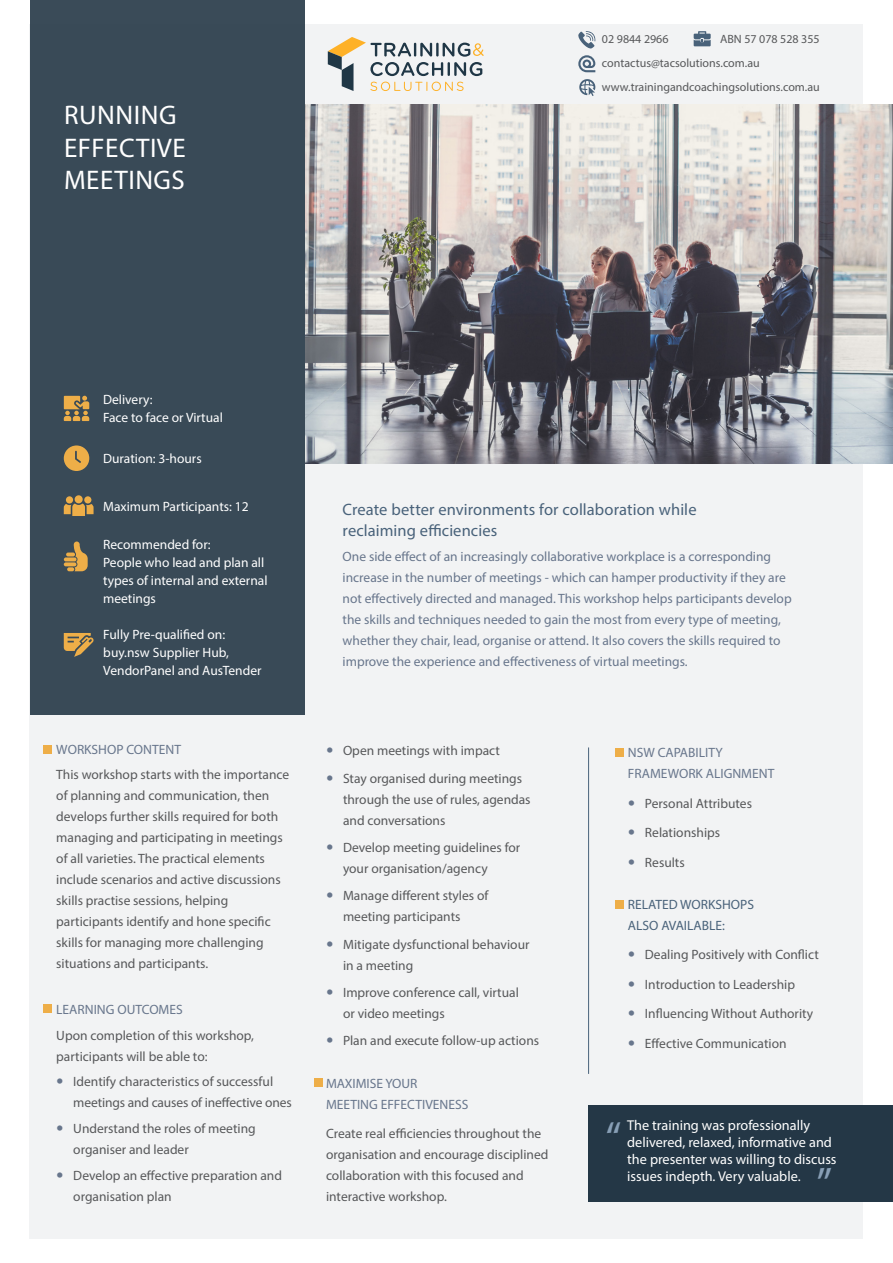
<style>
.page{position:relative;width:893px;height:1263px;background:#fff}
.page>*{position:absolute;margin:0;border:0;box-sizing:border-box;transform-origin:0 0}
._01_Body{font:45px "Myriad Pro";color:#889fb6}
.t1{font:27px/32.4px "Myriad Pro";letter-spacing:.02em;color:#fff}
._02_heading{font:16.5px/21px "Myriad Pro";letter-spacing:.005em;color:#49627a}
.t2{font:14.25px/17.1px "Myriad Pro";color:#fff}
.t3{font:13.5px/21px "Myriad Pro";color:#57585a}
._05_Intro{font:13.5px/21px "Myriad Pro";color:#68768c}
._01_Body-2{font:13.5px/18px "Myriad Pro";color:#fff}
.t4{font:13.5px/21px "Myriad Pro";color:#49627a}
._01_Body-3{font:12px/24px "Myriad Pro";color:#57585a}
</style>
<div class="page">
<div style="left:30px;top:24px;width:833px;height:1215px;background:#f2f3f4"></div>
<img style="left:305px;top:104px;width:588px;height:359px">
<div style="left:30px;top:0;width:275px;height:714px;background:#394a57"></div>
<div style="left:588px;top:1105px;width:305px;height:97px;background:#243746"></div>
<svg style="left:64px;top:496px;width:30px;height:20px"></svg>
<svg style="left:66px;top:541px;width:22px;height:30px"></svg>
<svg style="left:64px;top:445px;width:25px;height:26px"></svg>
<svg style="left:64px;top:396px;width:25px;height:25px"></svg>
<div style="left:44px;top:1004px;width:8px;height:9px;background:#eeae48"></div>
<div style="left:44px;top:745px;width:8px;height:9px;background:#eeae48"></div>
<hr style="left:588px;top:747px;width:1px;height:327px;background:#49627a">
<svg style="left:64px;top:633px;width:30px;height:24px"></svg>
<div style="left:314px;top:1078px;width:8px;height:9px;background:#eeae48"></div>
<div style="left:615px;top:748px;width:9px;height:9px;background:#eeae48"></div>
<div style="left:615px;top:900px;width:9px;height:8px;background:#eeae48"></div>
<svg style="left:579px;top:79px;width:16px;height:17px"></svg>
<svg style="left:578px;top:55px;width:17px;height:17px"></svg>
<svg style="left:578px;top:31px;width:18px;height:18px"></svg>
<svg style="left:694px;top:31px;width:17px;height:15px"></svg>
<svg style="left:328px;top:37px;width:156px;height:54px"></svg>
<p class="t1" style="left:64px;top:99px;width:123px">RUNNING<br>EFFECTIVE<br>MEETINGS</p>
<p class="_01_Body-3" style="left:720px;top:27px;width:101px">ABN 57 078 528 355</p>
<p class="_01_Body-3" style="left:602px;top:27px;width:219px">02 9844 2966 contactus@tacsolutions.com.au www.trainingandcoachingsolutions.com.au</p>
<p class="_01_Body-2" style="left:103px;top:391px;width:121px">Delivery:<br>Face to face or Virtual</p>
<p class="_01_Body-2" style="left:103px;top:449px;width:100px">Duration: 3-hours</p>
<p class="_01_Body-2" style="left:103px;top:497px;width:147px">Maximum Participants: 12</p>
<p class="_01_Body-2" style="left:103px;top:535px;width:166px">Recommended for:<br>People who lead and plan all types of internal and external meetings</p>
<p class="_01_Body-2" style="left:103px;top:625px;width:160px">Fully Pre-qualified on: buy.nsw Supplier Hub,<br>VendorPanel and AusTender</p>
<p class="_05_Intro" style="left:56px;top:738px;width:126px">WORKSHOP CONTENT</p>
<p class="t3" style="left:56px;top:764px;width:234px">This workshop starts with the importance of planning and communication, then develops further skills required for both managing and participating in meetings of all varieties. The practical elements include scenarios and active discussions skills practise sessions, helping participants identify and hone specific skills for managing more challenging situations and participants.</p>
<p class="_05_Intro" style="left:56px;top:999px;width:128px">LEARNING OUTCOMES</p>
<p class="t3" style="left:56px;top:1024px;width:199px">Upon completion of this workshop, participants will be able to:</p>
<p class="t3" style="left:73px;top:1071px;width:220px">Identify characteristics of successful meetings and causes of ineffective ones</p>
<p class="t3" style="left:73px;top:1118px;width:184px">Understand the roles of meeting organiser and leader</p>
<p class="t3" style="left:73px;top:1164px;width:210px">Develop an effective preparation and organisation plan</p>
<p class="_02_heading" style="left:343px;top:498px;width:355px">Create better environments for collaboration while reclaiming efficiencies</p>
<p class="_05_Intro" style="left:343px;top:546px;width:451px">One side effect of an increasingly collaborative workplace is a corresponding increase in the number of meetings - which can hamper productivity if they are not effectively directed and managed. This workshop helps participants develop the skills and techniques needed to gain the most from every type of meeting, whether they chair, lead, organise or attend. It also covers the skills required to improve the experience and effectiveness of virtual meetings.</p>
<p class="t3" style="left:343px;top:740px;width:158px">Open meetings with impact</p>
<p class="t3" style="left:343px;top:767px;width:189px">Stay organised during meetings through the use of rules, agendas and conversations</p>
<p class="t3" style="left:343px;top:837px;width:179px">Develop meeting guidelines for your organisation/agency</p>
<p class="t3" style="left:343px;top:885px;width:147px">Manage different styles of meeting participants</p>
<p class="t3" style="left:343px;top:933px;width:188px">Mitigate dysfunctional behaviour in a meeting</p>
<p class="t3" style="left:343px;top:982px;width:177px">Improve conference call, virtual or video meetings</p>
<p class="t3" style="left:343px;top:1030px;width:198px">Plan and execute follow-up actions</p>
<p class="_05_Intro" style="left:326px;top:1072px;width:144px">MAXIMISE YOUR<br>MEETING EFFECTIVENESS</p>
<p class="t3" style="left:326px;top:1123px;width:224px">Create real efficiencies throughout the organisation and encourage disciplined collaboration with this focused and interactive workshop.</p>
<p class="_05_Intro" style="left:628px;top:742px;width:148px">NSW CAPABILITY<br>FRAMEWORK ALIGNMENT</p>
<p class="t3" style="left:645px;top:792px;width:109px">Personal Attributes</p>
<p class="t3" style="left:645px;top:822px;width:77px">Relationships</p>
<p class="t3" style="left:645px;top:851px;width:41px">Results</p>
<p class="t4" style="left:628px;top:893px;width:128px">RELATED WORKSHOPS<br>ALSO AVAILABLE:</p>
<p class="t3" style="left:645px;top:944px;width:175px">Dealing Positively with Conflict</p>
<p class="t3" style="left:645px;top:973px;width:152px">Introduction to Leadership</p>
<p class="t3" style="left:645px;top:1003px;width:170px">Influencing Without Authority</p>
<p class="t3" style="left:645px;top:1032px;width:143px">Effective Communication</p>
<p class="t2" style="left:627px;top:1116px;width:211px">The training was professionally delivered, relaxed, informative and the presenter was willing to discuss issues indepth. Very valuable.</p>
<p class="_01_Body" style="left:605px;top:1110px;width:17px">“</p>
<p class="_01_Body" style="left:833px;top:1190px;width:17px;rotate:-180deg">“</p>
</div>
